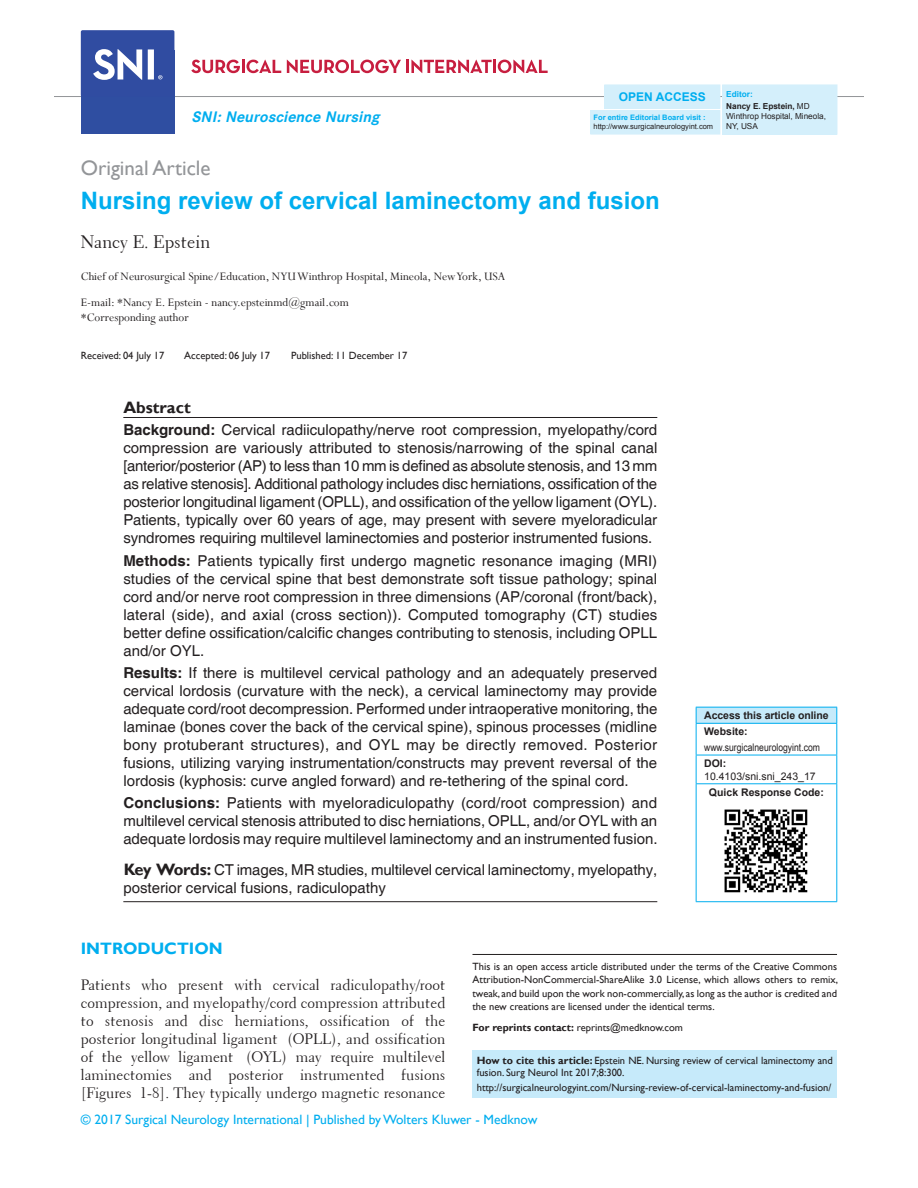
<style>
.page{position:relative;width:918px;height:1188px;background:#fff}
.page>*{position:absolute;margin:0;border:0;box-sizing:border-box;transform-origin:0 0}
.AT{font:700 24px "Arial";color:#00aeef}
.AH{font:21px "Gill Sans";color:#939598}
.AU{font:18px "Transitional 521 BT Roman A";color:#231f20}
.t1{font:700 16.5px "Gill Sans";color:#00aeef}
.ABSH{font:700 16.5px "Gill Sans";color:#231f20}
.ABS{font:15px/18px "Helvetica";color:#231f20;text-align:justify}
.TX{font:15px/18px "Transitional 521 BT Roman A";color:#231f20;text-align:justify}
.KWD{font:15px/18px "Helvetica";letter-spacing:-.01em;color:#231f20}
.t2{font:italic 700 15px "Corporate SBQ";color:#00aeef}
.t3{font:13.5px "Gill Sans";color:#00aeef}
.AFF{font:12.75px "Perpetua";color:#231f20}
.ADD{font:12.75px/15px "Perpetua";color:#231f20}
.t4{font:700 12px "Arial";color:#00aeef}
.OS{font:10.5px/13.5px "Gill Sans";color:#231f20;text-align:justify}
.Published{font:10.5px/12.6px "Gill Sans";color:#231f20}
.HIS{font:10.5px "Gill Sans";color:#231f20}
.AAO{font:700 10.5px "Arial";letter-spacing:-.005em;color:#231f20}
.WEB{font:10.5px "Arial Narrow";color:#231f20}
.WEB-2{font:10.5px/12.6px "Arial";color:#231f20}
.WEB-3{font:700 10.5px "Arial";color:#231f20}
.t5{font:8.25px/9.9px "Arial";letter-spacing:-.005em;color:#231f20}
.t6{font:700 8.25px/12px "Arial";letter-spacing:-.005em;color:#231f20}
.t7{font:7.5px "Arial";color:#231f20}
.t8{font:700 7.5px "Arial";color:#00aeef}
.s1{color:#00aeef}
.s2{font-weight:400}
.s3{font-weight:700}
.s4{font-family:"Gill Sans";font-weight:700;font-size:16.5px}
</style>
<div class="page">
<hr style="left:54px;top:96px;width:810px;height:1px;background:#939598">
<div style="left:723px;top:85px;width:114px;height:49px;background:#d4effb"></div>
<div style="left:605px;top:85px;width:115px;height:23px;background:#d4effb"></div>
<div style="left:591px;top:111px;width:129px;height:23px;background:#d4effb"></div>
<div style="left:591px;top:110px;width:129px;height:24px;border:1px solid #d4effb"></div>
<div style="left:81px;top:50px;width:93px;height:84px;background:#2f4ea1"></div>
<div style="left:81px;top:30px;width:93px;height:67px;background:#304ca1;border-radius:2px"></div>
<svg style="left:191px;top:60px;width:90px;height:13px"></svg>
<svg style="left:287px;top:60px;width:261px;height:13px"></svg>
<svg style="left:93px;top:49px;width:69px;height:31px"></svg>
<div style="left:696px;top:707px;width:141px;height:16px;background:#c6eafa"></div>
<svg style="left:696px;top:708px;width:1px;height:15px"></svg>
<svg style="left:836px;top:708px;width:1px;height:15px"></svg>
<hr style="left:696px;top:707px;width:141px;height:1px;background:#00aeef">
<hr style="left:696px;top:724px;width:1px;height:31px;background:#00aeef">
<hr style="left:836px;top:724px;width:1px;height:31px;background:#00aeef">
<hr style="left:696px;top:723px;width:141px;height:1px;background:#00aeef">
<svg style="left:696px;top:756px;width:1px;height:27px"></svg>
<svg style="left:836px;top:756px;width:1px;height:27px"></svg>
<hr style="left:696px;top:755px;width:141px;height:1px;background:#00aeef">
<hr style="left:696px;top:784px;width:1px;height:117px;background:#00aeef">
<hr style="left:836px;top:784px;width:1px;height:117px;background:#00aeef">
<hr style="left:696px;top:783px;width:141px;height:1px;background:#00aeef">
<hr style="left:696px;top:901px;width:141px;height:1px;background:#00aeef">
<img style="left:724px;top:809px;width:84px;height:84px">
<hr style="left:123px;top:417px;width:534px;height:1px;background:#231f20">
<hr style="left:123px;top:901px;width:534px;height:1px;background:#231f20">
<div style="left:472px;top:1050px;width:365px;height:48px;background:#c6eafa"></div>
<hr style="left:472px;top:954px;width:365px;height:1px;background:#231f20">
<p class="t4" style="left:619px;top:89px;width:88px">OPEN ACCESS</p>
<p class="t8" style="left:594px;top:113px;width:114px">For entire Editorial Board visit :</p>
<p class="t7" style="left:594px;top:122px;width:121px">http://www.surgicalneurologyint.com</p>
<p class="t2" style="left:191px;top:108px;width:194px">SNI: Neuroscience Nursing</p>
<p class="AH" style="left:81px;top:156px;width:131px">Original Article</p>
<p class="AT" style="left:81px;top:185px;width:580px">Nursing review of cervical laminectomy and fusion</p>
<p class="AU" style="left:81px;top:231px;width:131px">Nancy E. Epstein</p>
<p class="AFF" style="left:81px;top:269px;width:426px">Chief of Neurosurgical Spine/Education, NYU Winthrop Hospital, Mineola, NewYork, USA</p>
<p class="ADD" style="left:81px;top:295px;width:270px">E‑mail: *Nancy E. Epstein ‑ nancy.epsteinmd@gmail.com *Corresponding author</p>
<p class="HIS" style="left:81px;top:349px;width:85px">Received: 04 July 17</p>
<p class="HIS" style="left:184px;top:349px;width:87px">Accepted: 06 July 17</p>
<p class="HIS" style="left:291px;top:349px;width:118px">Published: 11 December 17</p>
<p class="t6" style="left:726px;top:88px;width:85px"><span class="s1">Editor:<br></span>Nancy E. Epstein, <span class="s2">MD</span></p>
<p class="t5" style="left:726px;top:111px;width:101px">Winthrop Hospital, Mineola,<br>NY, USA</p>
<p class="ABSH" style="left:123px;top:398px;width:69px">Abstract</p>
<p class="ABS" style="left:123px;top:422px;width:536px"><span class="s3">Background:</span> Cervical radiiculopathy/nerve root compression, myelopathy/cord compression are variously attributed to stenosis/narrowing of the spinal canal [anterior/posterior (AP) to less than 10 mm is defined as absolute stenosis, and 13 mm as relative stenosis]. Additional pathology includes disc herniations, ossification of the posterior longitudinal ligament (OPLL), and ossification of the yellow ligament (OYL).<br>Patients, typically over 60 years of age, may present with severe myeloradicular syndromes requiring multilevel laminectomies and posterior instrumented fusions.</p>
<p class="ABS" style="left:123px;top:552px;width:536px"><span class="s3">Methods:</span> Patients typically first undergo magnetic resonance imaging (MRI) studies of the cervical spine that best demonstrate soft tissue pathology; spinal cord and/or nerve root compression in three dimensions (AP/coronal (front/back), lateral (side), and axial (cross section)). Computed tomography (CT) studies better define ossification/calcific changes contributing to stenosis, including OPLL and/or OYL.</p>
<p class="ABS" style="left:123px;top:664px;width:536px"><span class="s3">Results:</span> If there is multilevel cervical pathology and an adequately preserved cervical lordosis (curvature with the neck), a cervical laminectomy may provide adequate cord/root decompression. Performed under intraoperative monitoring, the laminae (bones cover the back of the cervical spine), spinous processes (midline bony protuberant structures), and OYL may be directly removed. Posterior fusions, utilizing varying instrumentation/constructs may prevent reversal of the lordosis (kyphosis: curve angled forward) and re‑tethering of the spinal cord.</p>
<p class="ABS" style="left:123px;top:794px;width:536px"><span class="s3">Conclusions:</span> Patients with myeloradiculopathy (cord/root compression) and multilevel cervical stenosis attributed to disc herniations, OPLL, and/or OYL with an adequate lordosis may require multilevel laminectomy and an instrumented fusion.</p>
<p class="KWD" style="left:123px;top:861px;width:535px"><span class="s4">Key Words:</span> CT images, MR studies, multilevel cervical laminectomy, myelopathy, posterior cervical fusions, radiculopathy</p>
<p class="AAO" style="left:704px;top:708px;width:126px">Access this article online</p>
<p class="WEB-3" style="left:704px;top:725px;width:45px">Website:</p>
<p class="WEB" style="left:704px;top:739px;width:117px">www.surgicalneurologyint.com</p>
<p class="WEB-2" style="left:704px;top:757px;width:113px"><span class="s3">DOI:<br></span>10.4103/sni.sni_243_17</p>
<p class="AAO" style="left:709px;top:785px;width:116px">Quick Response Code:</p>
<h1 class="t1" style="left:81px;top:938px;width:143px">INTRODUCTION</h1>
<p class="TX" style="left:81px;top:975px;width:366px">Patients who present with cervical radiculopathy/root compression, and myelopathy/cord compression attributed to stenosis and disc herniations, ossification of the posterior longitudinal ligament (OPLL), and ossification of the yellow ligament (OYL) may require multilevel laminectomies and posterior instrumented fusions [Figures 1‑8]. They typically undergo magnetic resonance</p>
<p class="OS" style="left:472px;top:960px;width:367px">This is an open access article distributed under the terms of the Creative Commons Attribution‑NonCommercial‑ShareAlike 3.0 License, which allows others to remix, tweak, and build upon the work non‑commercially, as long as the author is credited and the new creations are licensed under the identical terms.</p>
<p class="OS" style="left:472px;top:1020px;width:212px"><span class="s3">For reprints contact:</span> reprints@medknow.com</p>
<p class="Published" style="left:477px;top:1054px;width:358px"><span class="s3">How to cite this article:</span> Epstein NE. Nursing review of cervical laminectomy and fusion. Surg Neurol Int 2017;8:300.</p>
<p class="Published" style="left:477px;top:1081px;width:356px">http://surgicalneurologyint.com/Nursing-review-of-cervical-laminectomy-and-fusion/</p>
<p class="t3" style="left:81px;top:1112px;width:458px">© 2017 Surgical Neurology International | Published by Wolters Kluwer - Medknow</p>
</div>
